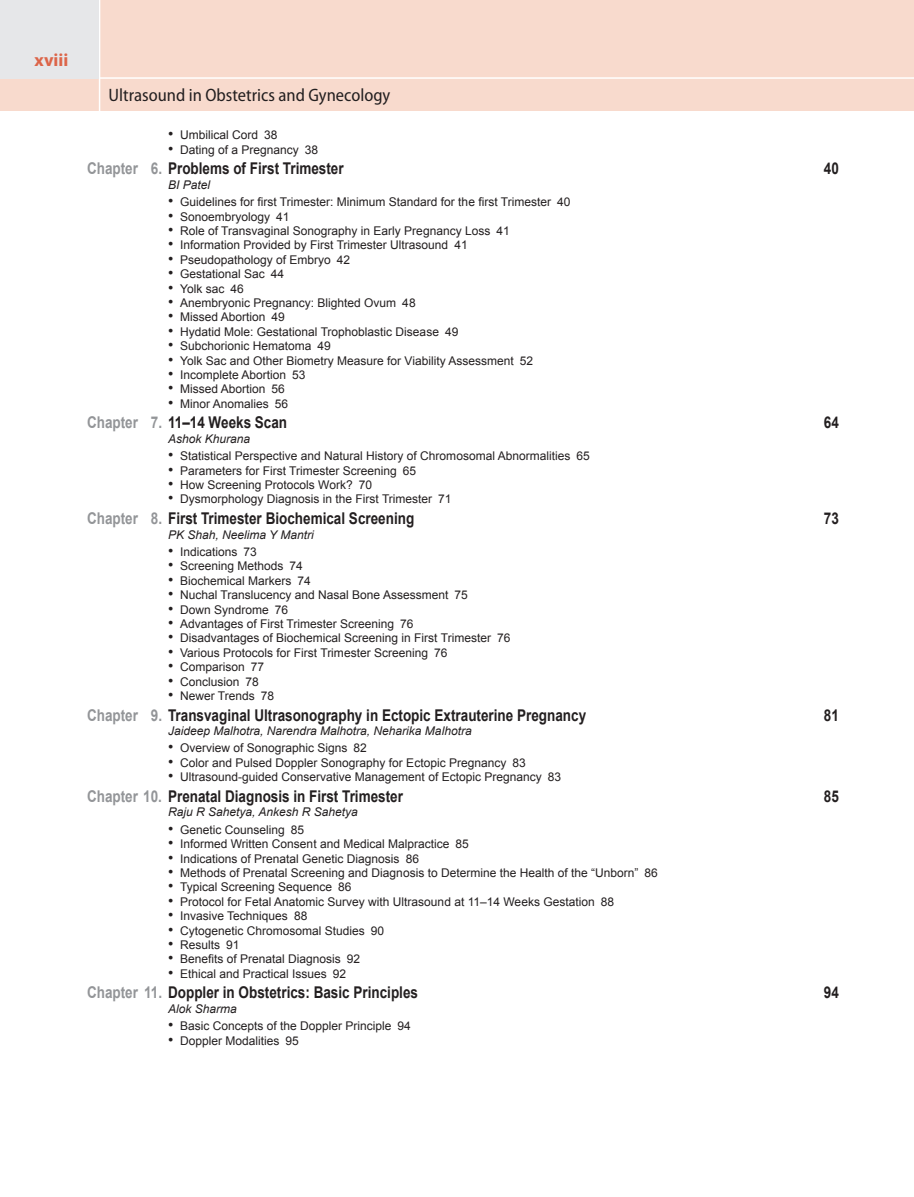
<style>
.page{position:relative;width:914px;height:1197px;background:#fff}
.page>*{position:absolute;margin:0;border:0;box-sizing:border-box;transform-origin:0 0}
.t1{font:semi-condensed 18px "Myriad Pro";color:#231f20}
.t2{font:700 18px "Myriad Pro";color:#dc6549}
.t3{font:700 16.2px "Arial";color:#231f20;scale:.83 1}
.t4{font:12px "Arial";color:#231f20}
.t5{font:italic 12px "Arial";color:#231f20}
.s1{font-size:15px}
.s2{color:#939598}
</style>
<div class="page">
<div style="left:0;top:0;width:914px;height:110px;background:#f8dacd"></div>
<hr style="left:99px;top:0;width:1px;height:114px;background:#fff">
<hr style="left:0;top:77px;width:914px;height:2px;background:#fff">
<div style="left:0;top:0;width:99px;height:78px;background:#e6e7e9"></div>
<h1 class="t2" style="left:34px;top:48px;width:36px">xviii</h1>
<h1 class="t1" style="left:109px;top:85px;width:283px">Ultrasound in Obstetrics and Gynecology</h1>
<p class="t4" style="left:168px;top:127px;width:111px"><span class="s1">•</span> Umbilical Cord 38</p>
<p class="t4" style="left:168px;top:142px;width:152px"><span class="s1">•</span> Dating of a Pregnancy 38</p>
<h2 class="t3" style="left:87px;top:158px;width:311px"><span class="s2">Chapter 6.</span> Problems of First Trimester</h2>
<h2 class="t3" style="left:823px;top:158px;width:20px">40</h2>
<p class="t5" style="left:168px;top:177px;width:44px">BI Patel</p>
<p class="t4" style="left:168px;top:194px;width:404px"><span class="s1">•</span> Guidelines for first Trimester: Minimum Standard for the first Trimester 40</p>
<p class="t4" style="left:168px;top:208px;width:123px"><span class="s1">•</span> Sonoembryology 41</p>
<p class="t4" style="left:168px;top:223px;width:343px"><span class="s1">•</span> Role of Transvaginal Sonography in Early Pregnancy Loss 41</p>
<p class="t4" style="left:168px;top:237px;width:301px"><span class="s1">•</span> Information Provided by First Trimester Ultrasound 41</p>
<p class="t4" style="left:168px;top:252px;width:184px"><span class="s1">•</span> Pseudopathology of Embryo 42</p>
<p class="t4" style="left:168px;top:266px;width:118px"><span class="s1">•</span> Gestational Sac 44</p>
<p class="t4" style="left:168px;top:280px;width:77px"><span class="s1">•</span> Yolk sac 46</p>
<p class="t4" style="left:168px;top:295px;width:249px"><span class="s1">•</span> Anembryonic Pregnancy: Blighted Ovum 48</p>
<p class="t4" style="left:168px;top:309px;width:118px"><span class="s1">•</span> Missed Abortion 49</p>
<p class="t4" style="left:168px;top:324px;width:292px"><span class="s1">•</span> Hydatid Mole: Gestational Trophoblastic Disease 49</p>
<p class="t4" style="left:168px;top:338px;width:164px"><span class="s1">•</span> Subchorionic Hematoma 49</p>
<p class="t4" style="left:168px;top:352px;width:366px"><span class="s1">•</span> Yolk Sac and Other Biometry Measure for Viability Assessment 52</p>
<p class="t4" style="left:168px;top:367px;width:139px"><span class="s1">•</span> Incomplete Abortion 53</p>
<p class="t4" style="left:168px;top:381px;width:118px"><span class="s1">•</span> Missed Abortion 56</p>
<p class="t4" style="left:168px;top:396px;width:122px"><span class="s1">•</span> Minor Anomalies 56</p>
<h2 class="t3" style="left:87px;top:412px;width:243px"><span class="s2">Chapter 7.</span> 11–14 Weeks Scan</h2>
<h2 class="t3" style="left:823px;top:412px;width:20px">64</h2>
<p class="t5" style="left:168px;top:431px;width:84px">Ashok Khurana</p>
<p class="t4" style="left:168px;top:448px;width:423px"><span class="s1">•</span> Statistical Perspective and Natural History of Chromosomal Abnormalities 65</p>
<p class="t4" style="left:168px;top:463px;width:250px"><span class="s1">•</span> Parameters for First Trimester Screening 65</p>
<p class="t4" style="left:168px;top:477px;width:205px"><span class="s1">•</span> How Screening Protocols Work? 70</p>
<p class="t4" style="left:168px;top:491px;width:285px"><span class="s1">•</span> Dysmorphology Diagnosis in the First Trimester 71</p>
<h2 class="t3" style="left:87px;top:508px;width:396px"><span class="s2">Chapter 8.</span> First Trimester Biochemical Screening</h2>
<h2 class="t3" style="left:823px;top:508px;width:20px">73</h2>
<p class="t5" style="left:168px;top:527px;width:147px">PK Shah, Neelima Y Mantri</p>
<p class="t4" style="left:168px;top:544px;width:90px"><span class="s1">•</span> Indications 73</p>
<p class="t4" style="left:168px;top:558px;width:136px"><span class="s1">•</span> Screening Methods 74</p>
<p class="t4" style="left:168px;top:573px;width:144px"><span class="s1">•</span> Biochemical Markers 74</p>
<p class="t4" style="left:168px;top:587px;width:301px"><span class="s1">•</span> Nuchal Translucency and Nasal Bone Assessment 75</p>
<p class="t4" style="left:168px;top:601px;width:122px"><span class="s1">•</span> Down Syndrome 76</p>
<p class="t4" style="left:168px;top:616px;width:247px"><span class="s1">•</span> Advantages of First Trimester Screening 76</p>
<p class="t4" style="left:168px;top:630px;width:344px"><span class="s1">•</span> Disadvantages of Biochemical Screening in First Trimester 76</p>
<p class="t4" style="left:168px;top:645px;width:281px"><span class="s1">•</span> Various Protocols for First Trimester Screening 76</p>
<p class="t4" style="left:168px;top:659px;width:98px"><span class="s1">•</span> Comparison 77</p>
<p class="t4" style="left:168px;top:673px;width:92px"><span class="s1">•</span> Conclusion 78</p>
<p class="t4" style="left:168px;top:688px;width:108px"><span class="s1">•</span> Newer Trends 78</p>
<h2 class="t3" style="left:87px;top:704px;width:603px"><span class="s2">Chapter 9.</span> Transvaginal Ultrasonography in Ectopic Extrauterine Pregnancy</h2>
<h2 class="t3" style="left:823px;top:704px;width:20px">81</h2>
<p class="t5" style="left:168px;top:723px;width:305px">Jaideep Malhotra, Narendra Malhotra, Neharika Malhotra</p>
<p class="t4" style="left:168px;top:740px;width:200px"><span class="s1">•</span> Overview of Sonographic Signs 82</p>
<p class="t4" style="left:168px;top:755px;width:359px"><span class="s1">•</span> Color and Pulsed Doppler Sonography for Ectopic Pregnancy 83</p>
<p class="t4" style="left:168px;top:769px;width:394px"><span class="s1">•</span> Ultrasound-guided Conservative Management of Ectopic Pregnancy 83</p>
<h2 class="t3" style="left:87px;top:785px;width:382px"><span class="s2">Chapter 10.</span> Prenatal Diagnosis in First Trimester</h2>
<h2 class="t3" style="left:823px;top:785px;width:20px">85</h2>
<p class="t5" style="left:168px;top:804px;width:191px">Raju R Sahetya, Ankesh R Sahetya</p>
<p class="t4" style="left:168px;top:822px;width:138px"><span class="s1">•</span> Genetic Counseling 85</p>
<p class="t4" style="left:168px;top:836px;width:302px"><span class="s1">•</span> Informed Written Consent and Medical Malpractice 85</p>
<p class="t4" style="left:168px;top:850px;width:252px"><span class="s1">•</span> Indications of Prenatal Genetic Diagnosis 86</p>
<p class="t4" style="left:168px;top:865px;width:491px"><span class="s1">•</span> Methods of Prenatal Screening and Diagnosis to Determine the Health of the “Unborn” 86</p>
<p class="t4" style="left:168px;top:879px;width:185px"><span class="s1">•</span> Typical Screening Sequence 86</p>
<p class="t4" style="left:168px;top:894px;width:447px"><span class="s1">•</span> Protocol for Fetal Anatomic Survey with Ultrasound at 11–14 Weeks Gestation 88</p>
<p class="t4" style="left:168px;top:908px;width:141px"><span class="s1">•</span> Invasive Techniques 88</p>
<p class="t4" style="left:168px;top:922px;width:218px"><span class="s1">•</span> Cytogenetic Chromosomal Studies 90</p>
<p class="t4" style="left:168px;top:937px;width:73px"><span class="s1">•</span> Results 91</p>
<p class="t4" style="left:168px;top:951px;width:194px"><span class="s1">•</span> Benefits of Prenatal Diagnosis 92</p>
<p class="t4" style="left:168px;top:966px;width:180px"><span class="s1">•</span> Ethical and Practical Issues 92</p>
<h2 class="t3" style="left:87px;top:982px;width:400px"><span class="s2">Chapter 11.</span> Doppler in Obstetrics: Basic Principles</h2>
<h2 class="t3" style="left:823px;top:982px;width:20px">94</h2>
<p class="t5" style="left:168px;top:1001px;width:70px">Alok Sharma</p>
<p class="t4" style="left:168px;top:1018px;width:244px"><span class="s1">•</span> Basic Concepts of the Doppler Principle 94</p>
<p class="t4" style="left:168px;top:1033px;width:132px"><span class="s1">•</span> Doppler Modalities 95</p>
</div>
